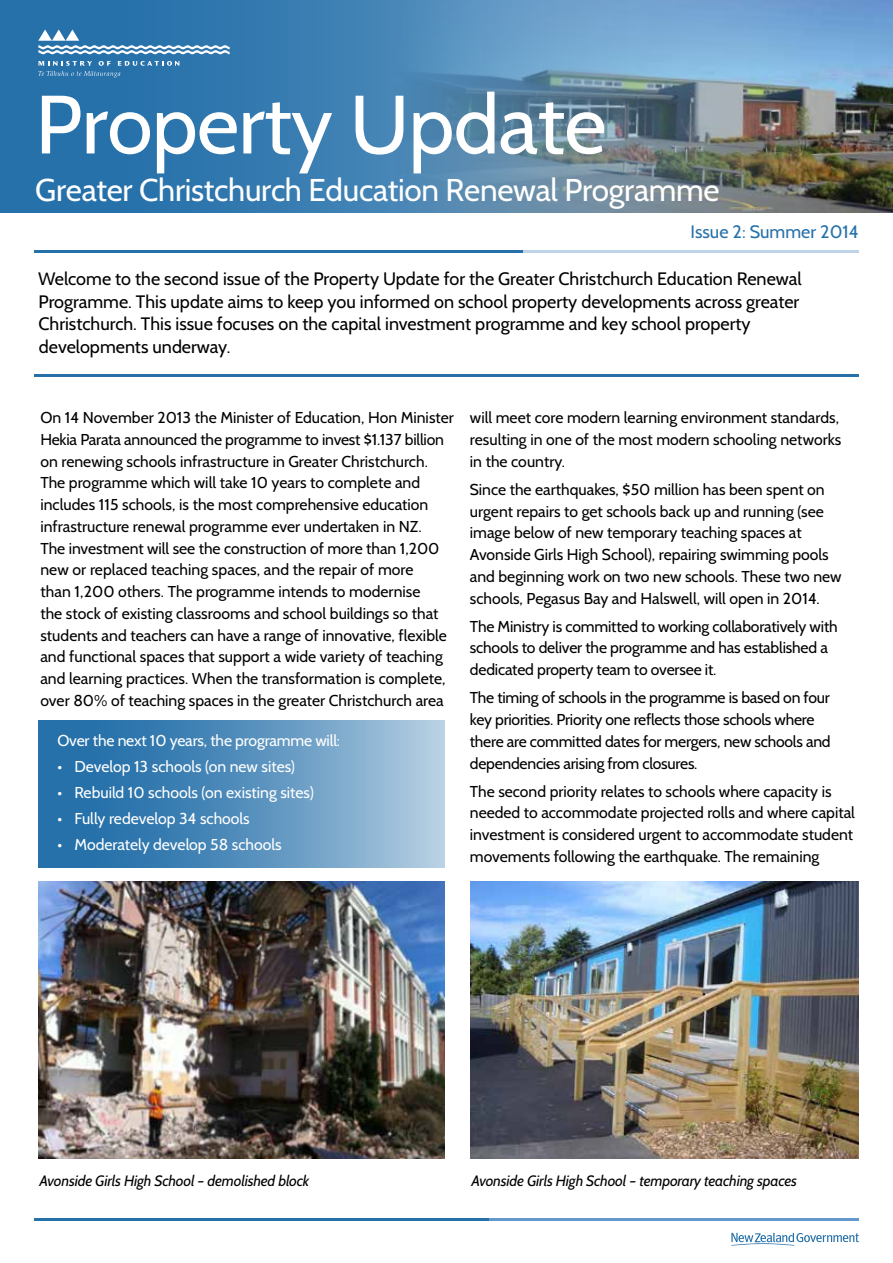
<style>
.page{position:relative;width:893px;height:1263px;background:#fff}
.page>*{position:absolute;margin:0;border:0;box-sizing:border-box;transform-origin:0 0}
.PPP_Heading{font:82.5px "Cabin";letter-spacing:-.01em;color:#fff}
.PPP_Heading-2{font:31.5px "Cabin";letter-spacing:-.01em;color:#fff}
.PPP_Intro{font:18px/22.5px "Cabin";color:#000}
.PPP_Issue_and_Date{font:18px "Cabin";color:#2671aa}
.body1{font:15.75px/21.8px "Cabin";color:#000}
.PPP_Bullet{font:15.75px "Cabin";color:#fff}
.body1-2{font:15.75px "Cabin";letter-spacing:-.01em;color:#fff}
.black_captions{font:italic 15px "Cabin";letter-spacing:-.01em;color:#000}
</style>
<div class="page">
<img style="left:0;top:0;width:893px;height:212px">
<svg style="left:38px;top:720px;width:406px;height:147px;background:#5992be"></svg>
<hr style="left:34px;top:1218px;width:825px;height:2px;background:#2671aa">
<hr style="left:34px;top:251px;width:825px;height:2px;background:#2671aa">
<hr style="left:523px;top:251px;width:336px;height:2px;background:#bed4e6">
<hr style="left:489px;top:1218px;width:370px;height:2px;background:#6497cc">
<svg style="left:731px;top:1233px;width:128px;height:13px"></svg>
<svg style="left:38px;top:61px;width:141px;height:17px;background:#4283b5"></svg>
<svg style="left:38px;top:30px;width:192px;height:24px"></svg>
<hr style="left:34px;top:374px;width:825px;height:2px;background:#2671aa">
<img style="left:470px;top:881px;width:389px;height:277px">
<img style="left:38px;top:881px;width:406px;height:277px">
<p class="PPP_Heading" style="left:35px;top:74px;width:573px">Property Update</p>
<p class="PPP_Heading-2" style="left:35px;top:171px;width:686px">Greater Christchurch Education Renewal Programme</p>
<p class="PPP_Issue_and_Date" style="left:691px;top:221px;width:170px">Issue 2: Summer 2014</p>
<p class="PPP_Intro" style="left:38px;top:267px;width:765px">Welcome to the second issue of the Property Update for the Greater Christchurch Education Renewal Programme. This update aims to keep you informed on school property developments across greater Christchurch. This issue focuses on the capital investment programme and key school property developments underway.</p>
<p class="body1" style="left:40px;top:407px;width:415px">On 14 November 2013 the Minister of Education, Hon Minister Hekia Parata announced the programme to invest $1.137 billion on renewing schools infrastructure in Greater Christchurch.<br>The programme which will take 10 years to complete and includes 115 schools, is the most comprehensive education infrastructure renewal programme ever undertaken in NZ.<br>The investment will see the construction of more than 1,200 new or replaced teaching spaces, and the repair of more<br>than 1,200 others. The programme intends to modernise<br>the stock of existing classrooms and school buildings so that students and teachers can have a range of innovative, flexible and functional spaces that support a wide variety of teaching and learning practices. When the transformation is complete, over 80% of teaching spaces in the greater Christchurch area</p>
<p class="body1-2" style="left:57px;top:731px;width:284px">Over the next 10 years, the programme will:</p>
<p class="PPP_Bullet" style="left:57px;top:757px;width:239px">• Develop 13 schools (on new sites)</p>
<p class="PPP_Bullet" style="left:57px;top:783px;width:258px">• Rebuild 10 schools (on existing sites)</p>
<p class="PPP_Bullet" style="left:57px;top:809px;width:194px">• Fully redevelop 34 schools</p>
<p class="PPP_Bullet" style="left:57px;top:835px;width:226px">• Moderately develop 58 schools</p>
<p class="body1" style="left:470px;top:407px;width:373px">will meet core modern learning environment standards, resulting in one of the most modern schooling networks in the country.</p>
<p class="body1" style="left:470px;top:478px;width:373px">Since the earthquakes, $50 million has been spent on urgent repairs to get schools back up and running (see image below of new temporary teaching spaces at Avonside Girls High School), repairing swimming pools and beginning work on two new schools. These two new schools, Pegasus Bay and Halswell, will open in 2014.</p>
<p class="body1" style="left:470px;top:615px;width:369px">The Ministry is committed to working collaboratively with schools to deliver the programme and has established a dedicated property team to oversee it.</p>
<p class="body1" style="left:470px;top:687px;width:362px">The timing of schools in the programme is based on four key priorities. Priority one reflects those schools where there are committed dates for mergers, new schools and dependencies arising from closures.</p>
<p class="body1" style="left:470px;top:780px;width:387px">The second priority relates to schools where capacity is needed to accommodate projected rolls and where capital investment is considered urgent to accommodate student movements following the earthquake. The remaining</p>
<p class="black_captions" style="left:40px;top:1171px;width:271px">Avonside Girls High School – demolished block</p>
<p class="black_captions" style="left:471px;top:1171px;width:327px">Avonside Girls High School – temporary teaching spaces</p>
</div>
